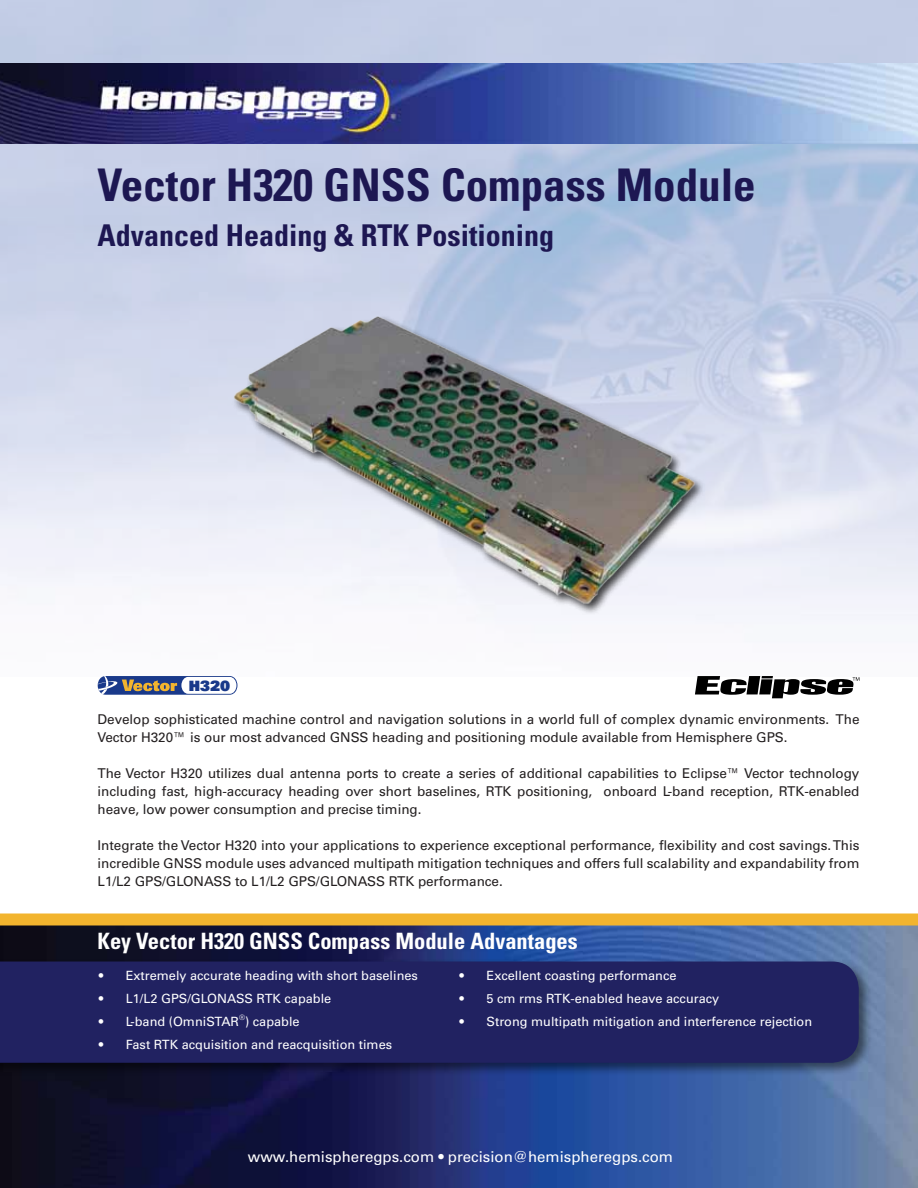
<style>
.page{position:relative;width:918px;height:1188px;background:#fff}
.page>*{position:absolute;margin:0;border:0;box-sizing:border-box;transform-origin:0 0}
.t1{font:700 condensed 45px "Univers";color:#1d1752}
.t2{font:700 condensed 30px "Univers";color:#1d1752}
.t3{font:700 condensed 22.5px "Univers";color:#fff}
.t4{font:15px "Univers";color:#fff}
.t5{font:900 14.25px "Univers";color:#19398a}
.t6{font:13.5px/18px "Univers";letter-spacing:-.005em;color:#231f20;text-align:justify}
.t7{font:12.75px "Univers";color:#fff}
.t8{font:7.5px "Univers";color:#fff}
</style>
<div class="page">
<img style="left:0;top:926px;width:918px;height:262px">
<img style="left:0;top:63px;width:918px;height:81px">
<div style="left:0;top:914px;width:918px;height:12px;background:#f2b42e"></div>
<div style="left:0;top:959px;width:872px;height:117px;background:#000;opacity:.5"></div>
<div style="left:0;top:962px;width:859px;height:101px;background:#212261"></div>
<img style="left:189px;top:268px;width:540px;height:342px">
<svg style="left:98px;top:676px;width:139px;height:19px"></svg>
<svg style="left:695px;top:676px;width:164px;height:22px"></svg>
<h1 class="t1" style="left:98px;top:157px;width:660px">Vector H320 GNSS Compass Module</h1>
<h2 class="t2" style="left:98px;top:217px;width:458px">Advanced Heading &amp; RTK Positioning</h2>
<p class="t5" style="left:189px;top:676px;width:43px">H320</p>
<p class="t6" style="left:98px;top:710px;width:763px">Develop sophisticated machine control and navigation solutions in a world full of complex dynamic environments. The<br>Vector H320™ is our most advanced GNSS heading and positioning module available from Hemisphere GPS.</p>
<p class="t6" style="left:98px;top:764px;width:763px">The Vector H320 utilizes dual antenna ports to create a series of additional capabilities to Eclipse™ Vector technology including fast, high-accuracy heading over short baselines, RTK positioning, onboard L-band reception, RTK-enabled heave, low power consumption and precise timing.</p>
<p class="t6" style="left:98px;top:836px;width:763px">Integrate the Vector H320 into your applications to experience exceptional performance, flexibility and cost savings. This incredible GNSS module uses advanced multipath mitigation techniques and offers full scalability and expandability from L1/L2 GPS/GLONASS to L1/L2 GPS/GLONASS RTK performance.</p>
<h3 class="t3" style="left:98px;top:927px;width:482px">Key Vector H320 GNSS Compass Module Advantages</h3>
<p class="t7" style="left:99px;top:968px;width:321px">• Extremely accurate heading with short baselines</p>
<p class="t7" style="left:99px;top:991px;width:234px">• L1/L2 GPS/GLONASS RTK capable</p>
<p class="t7" style="left:99px;top:1014px;width:142px">• L-band (OmniSTAR</p>
<p class="t8" style="left:239px;top:1013px;width:7px">®</p>
<p class="t7" style="left:245px;top:1014px;width:56px">) capable</p>
<p class="t7" style="left:99px;top:1037px;width:295px">• Fast RTK acquisition and reacquisition times</p>
<p class="t7" style="left:460px;top:968px;width:218px">• Excellent coasting performance</p>
<p class="t7" style="left:460px;top:991px;width:261px">• 5 cm rms RTK-enabled heave accuracy</p>
<p class="t7" style="left:460px;top:1014px;width:354px">• Strong multipath mitigation and interference rejection</p>
<p class="t4" style="left:248px;top:1148px;width:427px">www.hemispheregps.com • precision@hemispheregps.com</p>
</div>
